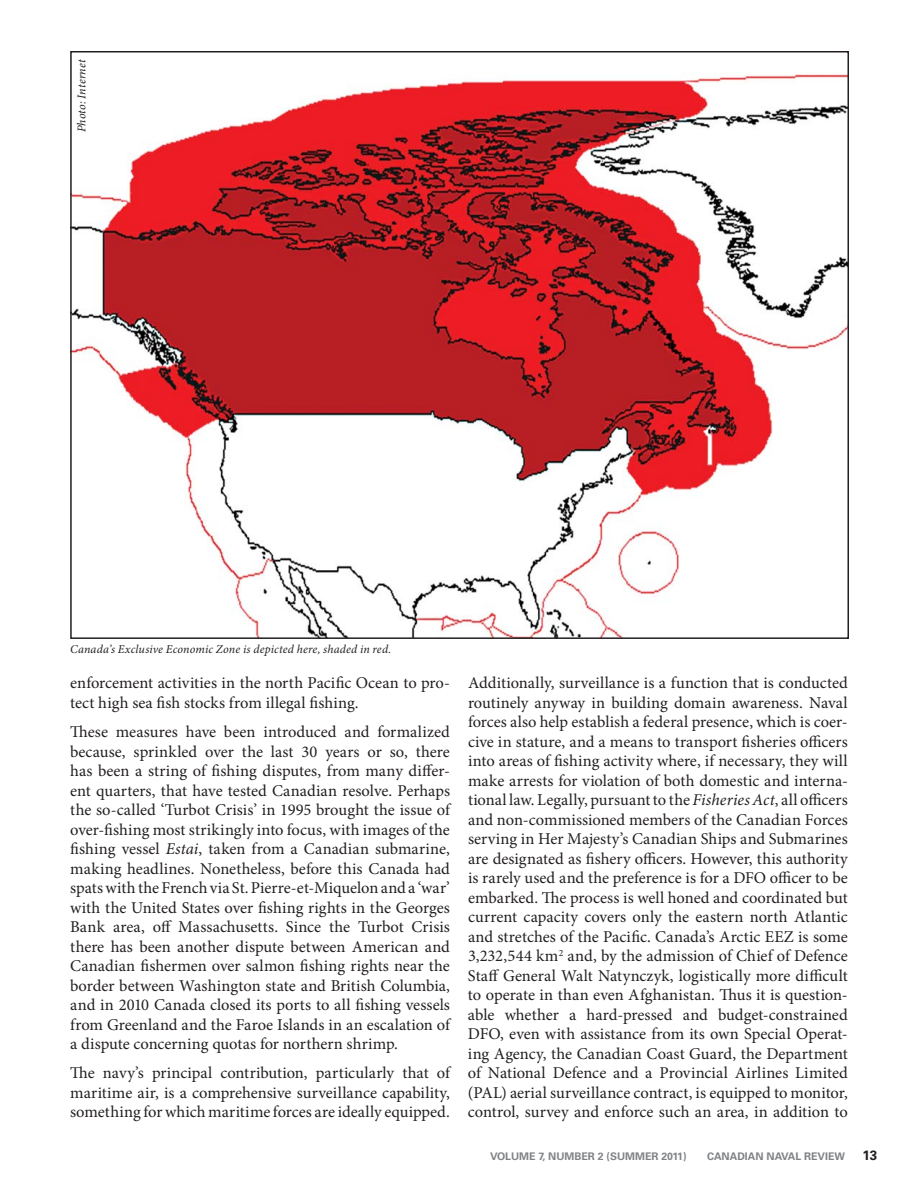
<style>
.page{position:relative;width:918px;height:1188px;background:#fff}
.page>*{position:absolute;margin:0;border:0;box-sizing:border-box;transform-origin:0 0}
.t1{font:16.5px/19.5px "Minion Pro";color:#231f20;text-align:justify}
.t2{font:700 13.5px "Univers";color:#231f20}
.t3{font:italic 12px "Minion Pro";letter-spacing:.015em;color:#231f20}
.t4{font:700 10.5px "Univers";color:#808285}
.s1{font-style:italic}
</style>
<div class="page">
<img style="left:73px;top:74px;width:773px;height:562px">
<p class="t3" style="left:77px;top:132px;width:75px;rotate:-90deg">Photo: Internet</p>
<p class="t3" style="left:70px;top:645px;width:323px">Canada’s Exclusive Economic Zone is depicted here, shaded in red.</p>
<p class="t1" style="left:70px;top:675px;width:381px">enforcement activities in the north Pacific Ocean to pro&shy;tect high sea fish stocks from illegal fishing.</p>
<p class="t1" style="left:70px;top:724px;width:381px">These measures have been introduced and formalized because, sprinkled over the last 30 years or so, there has been a string of fishing disputes, from many differ&shy;ent quarters, that have tested Canadian resolve. Perhaps the so-called ‘Turbot Crisis’ in 1995 brought the issue of over-fishing most strikingly into focus, with images of the fishing vessel <span class="s1">Estai</span>, taken from a Canadian submarine, making headlines. Nonetheless, before this Canada had spats with the French via St. Pierre-et-Miquelon and a ‘war’ with the United States over fishing rights in the Georges Bank area, off Massachusetts. Since the Turbot Crisis there has been another dispute between American and Canadian fishermen over salmon fishing rights near the border between Washington state and British Columbia, and in 2010 Canada closed its ports to all fishing vessels from Greenland and the Faroe Islands in an escalation of a dispute concerning quotas for northern shrimp.</p>
<p class="t1" style="left:70px;top:1065px;width:381px">The navy’s principal contribution, particularly that of maritime air, is a comprehensive surveillance capability, something for which maritime forces are ideally equipped.</p>
<p class="t1" style="left:468px;top:675px;width:381px">Additionally, surveillance is a function that is conducted routinely anyway in building domain awareness. Naval forces also help establish a federal presence, which is coer&shy;cive in stature, and a means to transport fisheries officers into areas of fishing activity where, if necessary, they will make arrests for violation of both domestic and interna&shy;tional law. Legally, pursuant to the <span class="s1">Fisheries Act</span>, all officers and non-commissioned members of the Canadian Forces serving in Her Majesty’s Canadian Ships and Submarines are designated as fishery officers. However, this authority is rarely used and the preference is for a DFO officer to be embarked. The process is well honed and coordinated but current capacity covers only the eastern north Atlantic and stretches of the Pacific. Canada’s Arctic EEZ is some 3,232,544 km<sup>2</sup> and, by the admission of Chief of Defence Staff General Walt Natynczyk, logistically more difficult to operate in than even Afghanistan. Thus it is question&shy;able whether a hard-pressed and budget-constrained DFO, even with assistance from its own Special Operat&shy;ing Agency, the Canadian Coast Guard, the Department of National Defence and a Provincial Airlines Limited (PAL) aerial surveillance contract, is equipped to monitor, control, survey and enforce such an area, in addition to</p>
<p class="t4" style="left:490px;top:1152px;width:198px">VOLUME 7, NUMBER 2 (SUMMER 2011)</p>
<p class="t4" style="left:707px;top:1152px;width:139px">CANADIAN NAVAL REVIEW</p>
<p class="t2" style="left:862px;top:1150px;width:17px">13</p>
</div>
